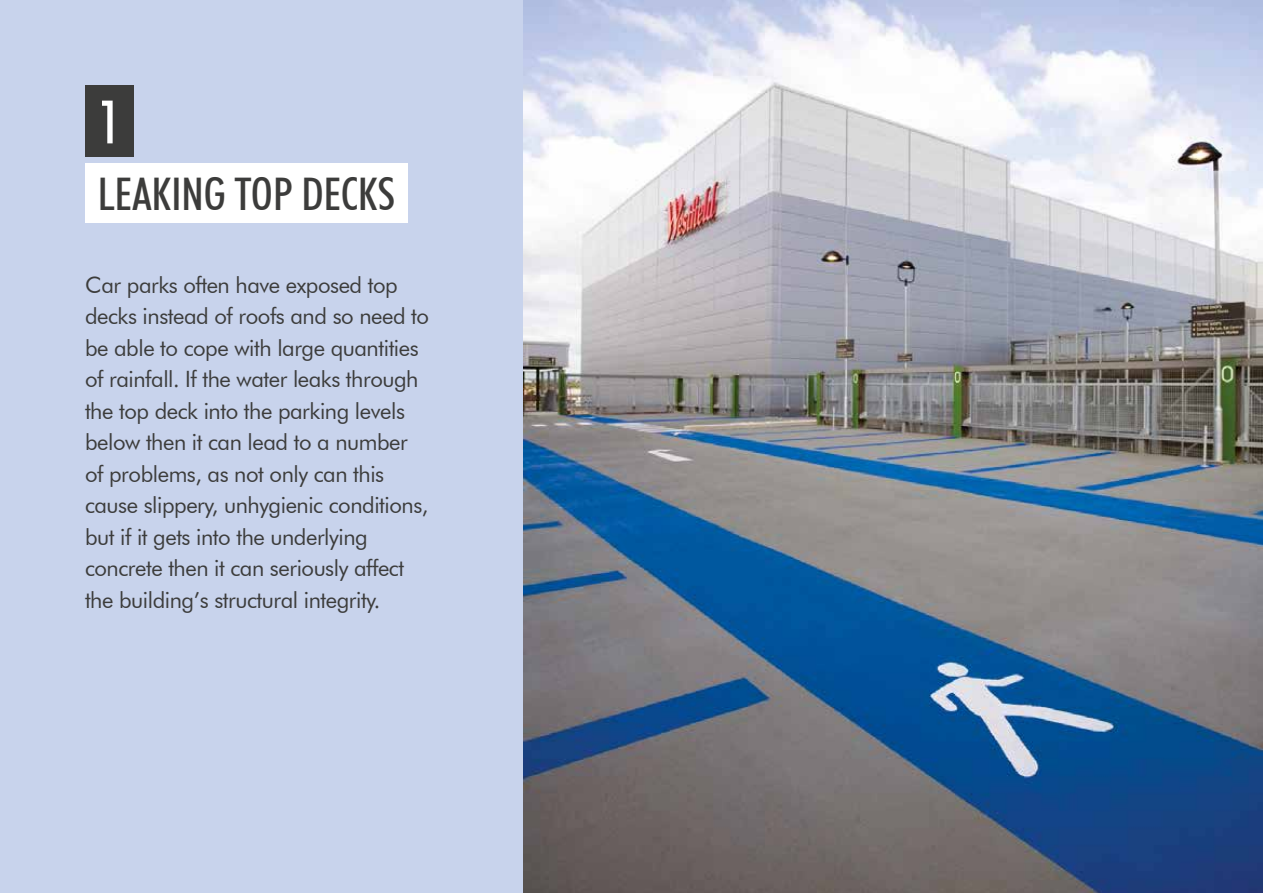
<style>
.page{position:relative;width:1263px;height:893px;background:#fff}
.page>*{position:absolute;margin:0;border:0;box-sizing:border-box;transform-origin:0 0}
.t1{font:500 condensed 60px "Futura BT";color:#fff}
.t2{font:500 condensed 45px "Futura BT";color:#3c3c3b}
.t3{font:22.5px/31.5px "Futura BT";letter-spacing:-.02em;color:#3c3c3b}
</style>
<div class="page">
<div style="left:0;top:0;width:523px;height:893px;background:#c8d3ec"></div>
<div style="left:85px;top:85px;width:49px;height:71px;background:#3c3c3b"></div>
<div style="left:85px;top:163px;width:323px;height:59px;background:#fff"></div>
<img style="left:523px;top:0;width:740px;height:893px">
<h1 class="t1" style="left:98px;top:86px;width:25px">1</h1>
<h2 class="t2" style="left:98px;top:166px;width:299px">LEAKING TOP DECKS</h2>
<p class="t3" style="left:85px;top:269px;width:346px">Car parks often have exposed top decks instead of roofs and so need to be able to cope with large quantities of rainfall. If the water leaks through the top deck into the parking levels below then it can lead to a number of problems, as not only can this cause slippery, unhygienic conditions, but if it gets into the underlying concrete then it can seriously affect the building’s structural integrity.</p>
</div>
